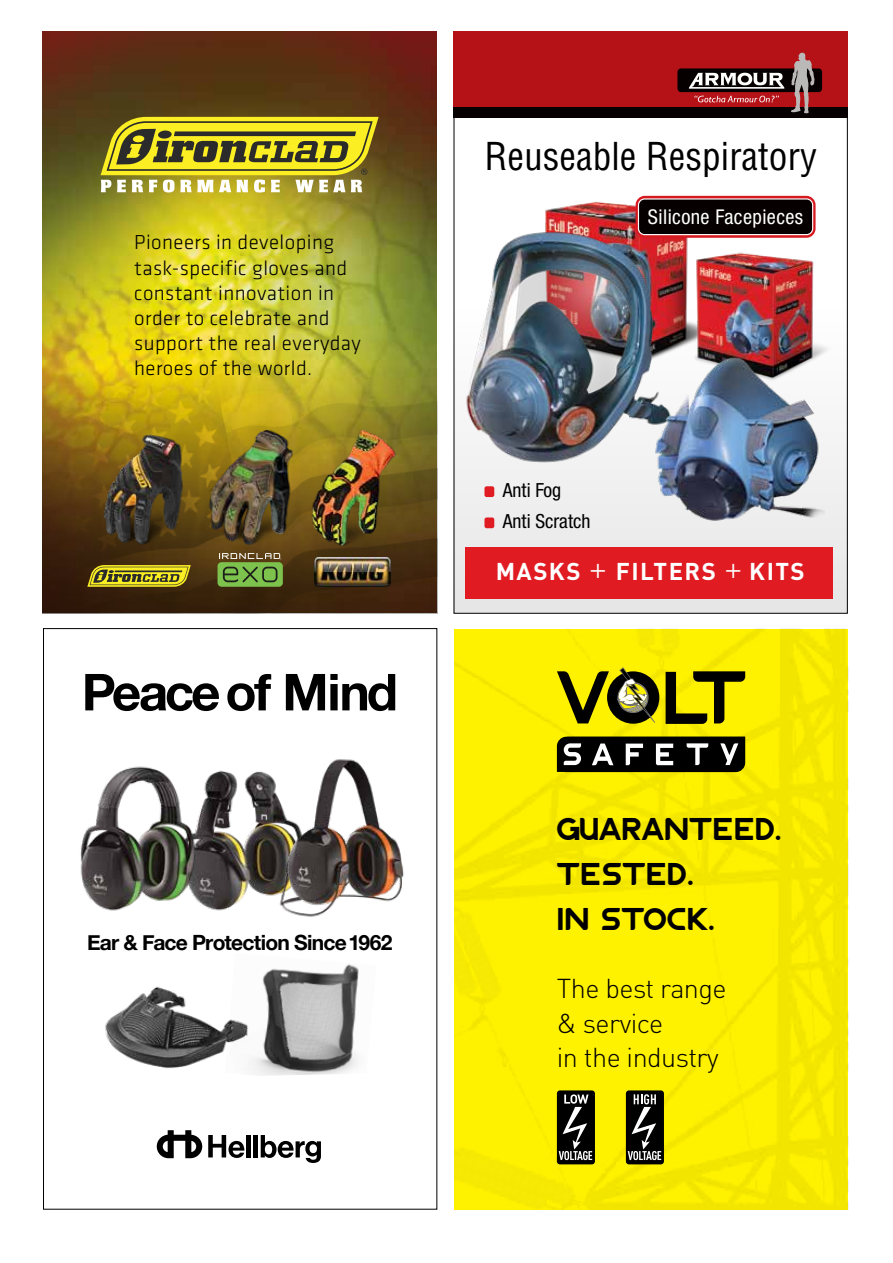
<style>
.page{position:relative;width:893px;height:1263px;background:#fff}
.page>*{position:absolute;margin:0;border:0;box-sizing:border-box;transform-origin:0 0}
.t1{font:700 51px "Helvetica Neue";letter-spacing:-.05em;color:#000}
.t2{font:condensed 37.5px "Helvetica";color:#000}
.t3{font:30px/45px "Nazegul";color:#000}
.t4{font:300 27px/34.2px "DIN";letter-spacing:-.02em;color:#000}
.t5{font:700 24px "DIN";letter-spacing:.06em;color:#fff}
.t6{font:300 21px/25.2px "Klavika";letter-spacing:.02em;color:#000}
.t7{font:700 21px "Helvetica Neue";letter-spacing:-.035em;color:#000}
.t8{font:condensed 20.4px "Helvetica Neue";letter-spacing:.02em;color:#fff}
.t9{font:condensed 19.5px/30.5px "Helvetica Neue";color:#000}
.s1{font-weight:300;font-size:34.5px}
</style>
<div class="page">
<div style="left:453px;top:196px;width:394px;height:416px;background:linear-gradient(to bottom,#fff,#e7e1e1)"></div>
<img style="left:528px;top:195px;width:305px;height:194px">
<div style="left:454px;top:32px;width:394px;height:80px;background:#b51218"></div>
<div style="left:453px;top:107px;width:395px;height:10px;background:#070000"></div>
<div style="left:677px;top:68px;width:145px;height:24px;background:#070000;border-radius:3px"></div>
<svg style="left:689px;top:73px;width:95px;height:16px"></svg>
<svg style="left:791px;top:53px;width:23px;height:60px"></svg>
<svg style="left:694px;top:96px;width:85px;height:6px"></svg>
<img style="left:459px;top:230px;width:218px;height:235px">
<img style="left:654px;top:355px;width:171px;height:168px">
<div style="left:636px;top:196px;width:179px;height:42px;border:6px solid #d71920;border-radius:6px"></div>
<div style="left:638px;top:199px;width:175px;height:36px;background:#070000;border-radius:6px"></div>
<div style="left:638px;top:198px;width:175px;height:37px;border:1px solid #fff;border-radius:6px"></div>
<div style="left:484px;top:486px;width:10px;height:11px;background:#e11b22;border-radius:2px"></div>
<div style="left:484px;top:517px;width:10px;height:11px;background:#e11b22;border-radius:2px"></div>
<div style="left:466px;top:548px;width:367px;height:51px;background:#e11b22"></div>
<img style="left:43px;top:32px;width:393px;height:335px">
<img style="left:43px;top:367px;width:394px;height:246px">
<img style="left:315px;top:557px;width:76px;height:30px">
<div style="left:218px;top:562px;width:65px;height:25px;background:#7cc24d;border-radius:4px"></div>
<svg style="left:223px;top:566px;width:54px;height:16px"></svg>
<svg style="left:219px;top:553px;width:62px;height:6px"></svg>
<img style="left:178px;top:424px;width:118px;height:122px">
<img style="left:308px;top:428px;width:89px;height:122px">
<svg style="left:101px;top:117px;width:278px;height:76px;background:#aea636"></svg>
<svg style="left:87px;top:565px;width:104px;height:22px;background:#a69c22"></svg>
<img style="left:101px;top:434px;width:83px;height:113px">
<img style="left:454px;top:628px;width:394px;height:582px">
<div style="left:626px;top:1090px;width:38px;height:74px;background:#000;border-radius:3px"></div>
<svg style="left:628px;top:1094px;width:33px;height:66px"></svg>
<div style="left:557px;top:1090px;width:38px;height:74px;background:#000;border-radius:3px"></div>
<svg style="left:559px;top:1094px;width:33px;height:66px"></svg>
<svg style="left:666px;top:671px;width:79px;height:53px;background:#908900"></svg>
<svg style="left:557px;top:736px;width:188px;height:36px;background:#31312c"></svg>
<svg style="left:557px;top:667px;width:102px;height:57px;background:#8c8511"></svg>
<svg style="left:208px;top:1135px;width:36px;height:23px"></svg>
<div style="left:246px;top:1135px;width:5px;height:22px;background:#000"></div>
<hr style="left:254px;top:1135px;width:4px;height:22px;background:#000">
<svg style="left:261px;top:1135px;width:60px;height:28px"></svg>
<svg style="left:157px;top:1130px;width:45px;height:28px"></svg>
<img style="left:215px;top:770px;width:50px;height:141px">
<img style="left:80px;top:766px;width:135px;height:145px">
<img style="left:265px;top:759px;width:139px;height:158px">
<img style="left:263px;top:964px;width:96px;height:111px">
<img style="left:105px;top:976px;width:162px;height:100px">
<p class="t6" style="left:134px;top:230px;width:228px">Pioneers in developing task-specific gloves and constant innovation in order to celebrate and support the real everyday heroes of the world.</p>
<h1 class="t1" style="left:82px;top:652px;width:318px">Peace of Mind</h1>
<p class="t7" style="left:87px;top:926px;width:307px">Ear &amp; Face Protection Since 1962</p>
<h2 class="t2" style="left:484px;top:133px;width:334px">Reuseable Respiratory</h2>
<p class="t8" style="left:648px;top:205px;width:157px">Silicone Facepieces</p>
<p class="t9" style="left:503px;top:475px;width:89px">Anti Fog<br>Anti Scratch</p>
<p class="t5" style="left:496px;top:556px;width:311px">MASKS <span class="s1">+</span> FILTERS <span class="s1">+</span> KITS</p>
<h3 class="t3" style="left:557px;top:810px;width:227px">GUARANTEED.<br>TESTED.<br>IN STOCK.</h3>
<p class="t4" style="left:557px;top:971px;width:171px">The best range &amp; service<br>in the industry</p>
</div>
